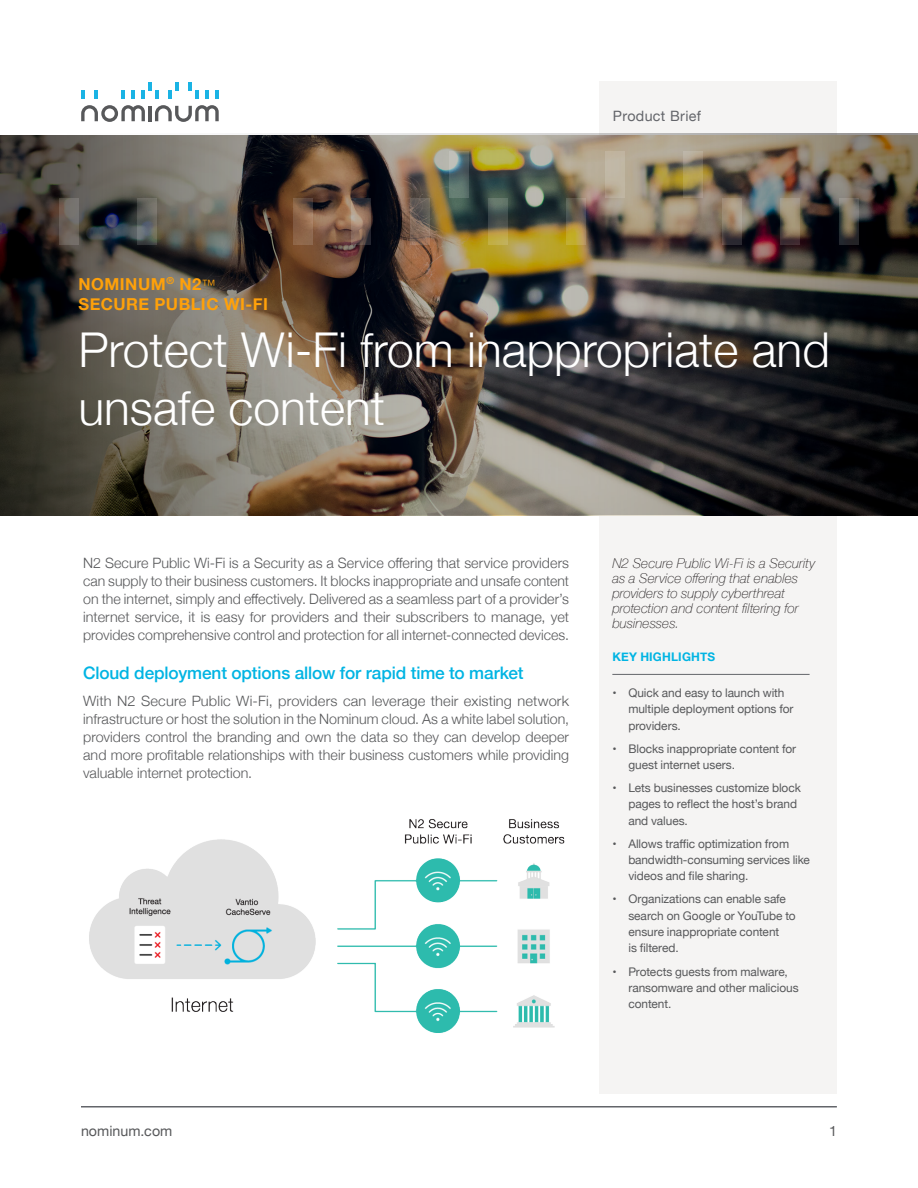
<style>
.page{position:relative;width:918px;height:1188px;background:#fff}
.page>*{position:absolute;margin:0;border:0;box-sizing:border-box;transform-origin:0 0}
.t1{font:300 48px/57.6px "Helvetica Neue";color:#fff}
.t2{font:500 17.25px "Helvetica Neue";letter-spacing:-.01em;color:#00b4e3}
.H1_Eyebrow{font:700 16.5px/19.8px "Helvetica Neue";letter-spacing:.03em;color:#ffa10a}
.Body_Copy{font:300 14.25px/18px "Helvetica Neue";letter-spacing:.005em;color:#57585a;text-align:justify}
.Header_and_Footer{font:14.25px "Helvetica Neue";letter-spacing:.005em;color:#57585a}
.t3{font:14.25px "Helvetica Neue";letter-spacing:.025em;color:#63656a}
.Sidebar_-_Product_De{font:italic 100 13.5px/15px "Helvetica Neue";letter-spacing:.005em;color:#231f20}
.t4{font:11.85px/16.4px "Helvetica Neue";letter-spacing:-.005em;color:#57585a}
.Sidebar_-_Key_Highli{font:700 11.85px "Helvetica Neue";letter-spacing:.015em;color:#00b4e3}
.s1{font-weight:300;font-size:14.25px}
</style>
<div class="page">
<div style="left:599px;top:81px;width:238px;height:1013px;background:#f5f4f3"></div>
<hr style="left:612px;top:674px;width:198px;height:1px;background:#63656a">
<hr style="left:81px;top:1106px;width:756px;height:2px;background:#63656a">
<svg style="left:81px;top:105px;width:64px;height:17px"></svg>
<svg style="left:155px;top:105px;width:64px;height:17px"></svg>
<hr style="left:148px;top:106px;width:4px;height:15px;background:#57585a">
<svg style="left:81px;top:91px;width:4px;height:8px"></svg>
<svg style="left:95px;top:91px;width:3px;height:8px"></svg>
<svg style="left:121px;top:91px;width:4px;height:8px"></svg>
<svg style="left:132px;top:91px;width:3px;height:8px"></svg>
<svg style="left:168px;top:83px;width:10px;height:16px"></svg>
<svg style="left:142px;top:83px;width:16px;height:16px"></svg>
<svg style="left:189px;top:83px;width:10px;height:16px"></svg>
<svg style="left:205px;top:91px;width:4px;height:8px"></svg>
<svg style="left:215px;top:91px;width:4px;height:8px"></svg>
<img style="left:0;top:134px;width:918px;height:380px">
<svg style="left:449px;top:151px;width:20px;height:47px"></svg>
<svg style="left:605px;top:151px;width:20px;height:47px"></svg>
<svg style="left:683px;top:151px;width:20px;height:47px"></svg>
<svg style="left:59px;top:198px;width:20px;height:47px"></svg>
<svg style="left:137px;top:198px;width:20px;height:47px"></svg>
<svg style="left:293px;top:198px;width:20px;height:47px"></svg>
<svg style="left:352px;top:198px;width:19px;height:47px"></svg>
<svg style="left:410px;top:198px;width:20px;height:47px"></svg>
<svg style="left:566px;top:198px;width:20px;height:47px"></svg>
<svg style="left:488px;top:198px;width:20px;height:47px"></svg>
<svg style="left:722px;top:198px;width:20px;height:47px"></svg>
<svg style="left:781px;top:198px;width:19px;height:47px"></svg>
<svg style="left:839px;top:198px;width:20px;height:47px"></svg>
<img style="left:89px;top:819px;width:475px;height:214px">
<p class="t3" style="left:613px;top:106px;width:90px">Product Brief</p>
<p class="H1_Eyebrow" style="left:78px;top:274px;width:191px">NOMINUM<sup>®</sup> N2<span class="s1">™<br></span>SECURE PUBLIC WI-FI</p>
<h1 class="t1" style="left:78px;top:318px;width:753px">Protect Wi-Fi from inappropriate and unsafe content</h1>
<p class="Body_Copy" style="left:83px;top:553px;width:487px">N2 Secure Public Wi-Fi is a Security as a Service offering that service providers can supply to their business customers. It blocks inappropriate and unsafe content on the internet, simply and effectively. Delivered as a seamless part of a provider’s internet service, it is easy for providers and their subscribers to manage, yet provides comprehensive control and protection for all internet-connected devices.</p>
<h3 class="t2" style="left:83px;top:659px;width:442px">Cloud deployment options allow for rapid time to market</h3>
<p class="Body_Copy" style="left:83px;top:691px;width:488px">With N2 Secure Public Wi-Fi, providers can leverage their existing network infrastructure or host the solution in the Nominum cloud. As a white label solution, providers control the branding and own the data so they can develop deeper and more profitable relationships with their business customers while providing valuable internet protection.</p>
<p class="Sidebar_-_Product_De" style="left:612px;top:555px;width:204px">N2 Secure Public Wi-Fi is a Security as a Service offering that enables providers to supply cyberthreat protection and content filtering for businesses.</p>
<p class="Sidebar_-_Key_Highli" style="left:612px;top:647px;width:104px">KEY HIGHLIGHTS</p>
<p class="t4" style="left:628px;top:685px;width:167px;text-indent:-16px">• Quick and easy to launch with multiple deployment options for providers.</p>
<p class="t4" style="left:628px;top:741px;width:169px;text-indent:-16px">• Blocks inappropriate content for guest internet users.</p>
<p class="t4" style="left:628px;top:780px;width:174px;text-indent:-16px">• Lets businesses customize block pages to reflect the host’s brand and values.</p>
<p class="t4" style="left:628px;top:836px;width:183px;text-indent:-16px">• Allows traffic optimization from bandwidth-consuming services like videos and file sharing.</p>
<p class="t4" style="left:628px;top:892px;width:169px;text-indent:-16px">• Organizations can enable safe search on Google or YouTube to ensure inappropriate content<br>is filtered.</p>
<p class="t4" style="left:628px;top:964px;width:172px;text-indent:-16px">• Protects guests from malware, ransomware and other malicious content.</p>
<p class="Header_and_Footer" style="left:81px;top:1120px;width:93px">nominum.com</p>
<p class="Header_and_Footer" style="left:829px;top:1120px;width:9px">1</p>
</div>
